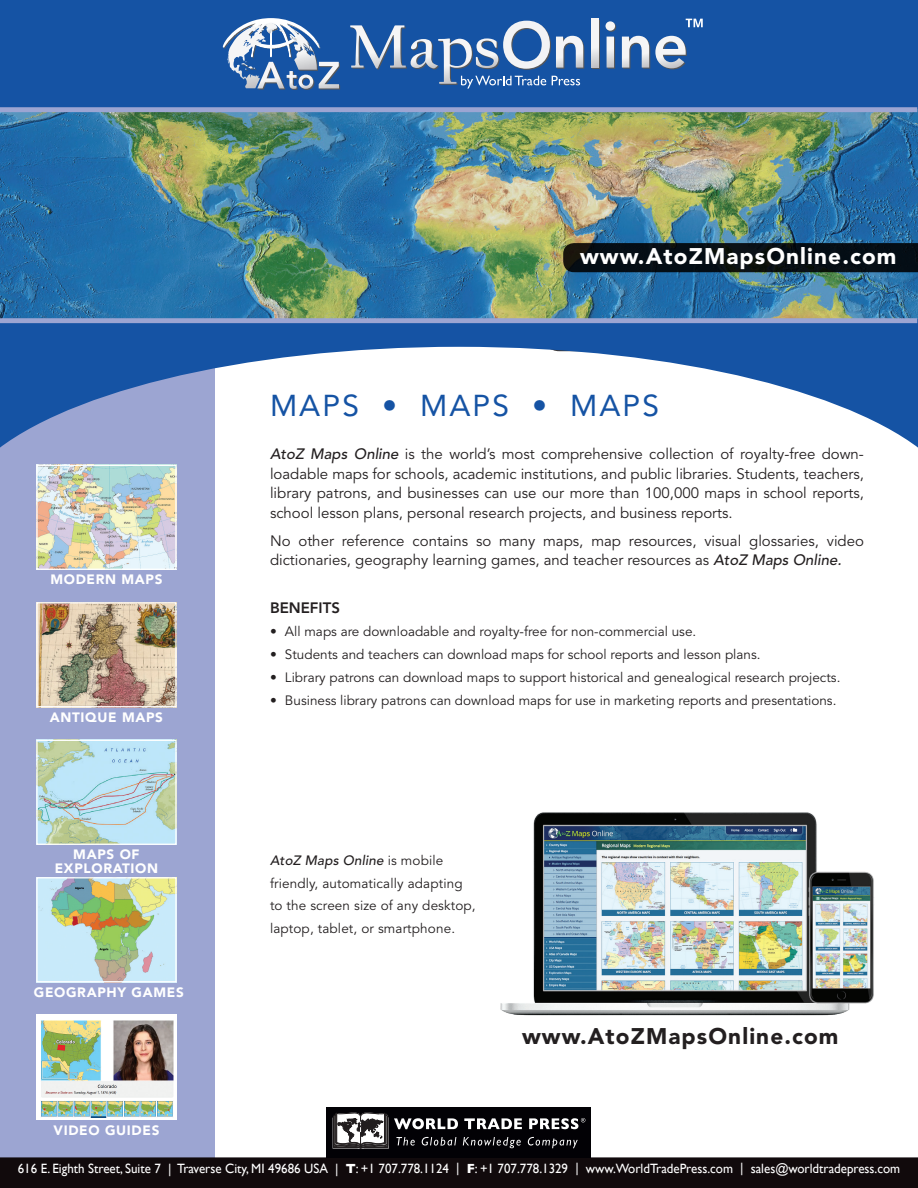
<style>
.page{position:relative;width:918px;height:1188px;background:#fff}
.page>*{position:absolute;margin:0;border:0;box-sizing:border-box;transform-origin:0 0}
.t1{font:30px "Avenir";letter-spacing:.07em;color:#1553a4}
.t2{font:900 22.5px "Avenir";letter-spacing:.05em;color:#fff}
.t3{font:900 22.5px "Avenir";letter-spacing:.05em;color:#231f20}
.t4{font:15px/19.5px "Avenir";color:#231f20;text-align:justify}
.t5{font:800 15px "Avenir";color:#231f20}
.t6{font:13.5px/22.5px "Avenir";color:#231f20}
.t7{font:13.5px "Gill Sans";color:#fff;scale:.96 1}
.t8{font:900 13.5px/13.5px "Avenir";letter-spacing:.05em;color:#fff;text-align:center}
.s1{font-weight:500;font-style:italic}
.s2{font-weight:700}
</style>
<div class="page">
<img style="left:500px;top:812px;width:350px;height:204px">
<img style="left:805px;top:870px;width:69px;height:137px">
<div style="left:0;top:99px;width:215px;height:1075px;background:#9ca5d2"></div>
<svg style="left:0;top:0;width:918px;height:448px;fill:#1553a4"></svg>
<img style="left:0;top:110px;width:918px;height:208px">
<div style="left:0;top:107px;width:917px;height:5px;background:#9ca5d2"></div>
<div style="left:0;top:318px;width:917px;height:5px;background:#9ca5d2"></div>
<svg style="left:563px;top:243px;width:355px;height:29px;background:#080f14"></svg>
<svg style="left:686px;top:19px;width:17px;height:8px"></svg>
<div style="left:592px;top:20px;width:8px;height:49px;background:#57585a"></div>
<svg style="left:591px;top:19px;width:8px;height:49px"></svg>
<svg style="left:605px;top:21px;width:11px;height:48px"></svg>
<svg style="left:622px;top:36px;width:65px;height:33px"></svg>
<svg style="left:350px;top:21px;width:234px;height:68px;background:#4c78b3"></svg>
<svg style="left:227px;top:21px;width:113px;height:69px;background:#567eb3"></svg>
<img style="left:223px;top:18px;width:97px;height:36px">
<div style="left:0;top:1157px;width:918px;height:31px;background:#110a0c"></div>
<div style="left:327px;top:1107px;width:264px;height:51px;background:#020105"></div>
<svg style="left:529px;top:1118px;width:56px;height:11px"></svg>
<svg style="left:333px;top:1112px;width:189px;height:37px"></svg>
<svg style="left:528px;top:1137px;width:50px;height:11px"></svg>
<img style="left:38px;top:879px;width:137px;height:101px">
<div style="left:36px;top:877px;width:141px;height:105px;border:1px solid #fff"></div>
<img style="left:38px;top:467px;width:137px;height:101px">
<div style="left:36px;top:465px;width:141px;height:105px;border:1px solid #fff"></div>
<img style="left:38px;top:1017px;width:137px;height:101px">
<div style="left:36px;top:1015px;width:141px;height:105px;border:1px solid #fff"></div>
<img style="left:38px;top:604px;width:137px;height:101px">
<div style="left:36px;top:602px;width:141px;height:105px;border:1px solid #fff"></div>
<img style="left:38px;top:742px;width:137px;height:101px">
<div style="left:36px;top:740px;width:141px;height:105px;border:1px solid #fff"></div>
<h2 class="t2" style="left:580px;top:243px;width:318px">www.AtoZMapsOnline.com</h2>
<p class="t8" style="left:50px;top:573px;width:114px">MODERN MAPS</p>
<p class="t8" style="left:50px;top:711px;width:115px">ANTIQUE MAPS</p>
<p class="t8" style="left:55px;top:848px;width:105px">MAPS OF<br>EXPLORATION</p>
<p class="t8" style="left:34px;top:985px;width:151px">GEOGRAPHY GAMES</p>
<p class="t8" style="left:54px;top:1123px;width:107px">VIDEO GUIDES</p>
<h1 class="t1" style="left:270px;top:388px;width:391px">MAPS • MAPS • MAPS</h1>
<p class="t4" style="left:270px;top:445px;width:595px"><span class="s1">AtoZ Maps Online</span> is the world’s most comprehensive collection of royalty-free down&shy;loadable maps for schools, academic institutions, and public libraries. Students, teachers, library patrons, and businesses can use our more than 100,000 maps in school reports, school lesson plans, personal research projects, and business reports.</p>
<p class="t4" style="left:270px;top:531px;width:596px">No other reference contains so many maps, map resources, visual glossaries, video dictionaries, geography learning games, and teacher resources as <span class="s1">AtoZ Maps Online.</span></p>
<p class="t5" style="left:270px;top:599px;width:71px">BENEFITS</p>
<p class="t6" style="left:270px;top:620px;width:428px">• All maps are downloadable and royalty-free for non-commercial use.</p>
<p class="t6" style="left:270px;top:643px;width:492px">• Students and teachers can download maps for school reports and lesson plans.</p>
<p class="t6" style="left:270px;top:667px;width:572px">• Library patrons can download maps to support historical and genealogical research projects.</p>
<p class="t6" style="left:270px;top:690px;width:568px">• Business library patrons can download maps for use in marketing reports and presentations.</p>
<p class="t6" style="left:270px;top:850px;width:207px"><span class="s1">AtoZ Maps Online</span> is mobile friendly, automatically adapting to the screen size of any desktop, laptop, tablet, or smartphone.</p>
<h2 class="t3" style="left:522px;top:1022px;width:318px">www.AtoZMapsOnline.com</h2>
<p class="t7" style="left:18px;top:1161px;width:921px">616 E. Eighth Street, Suite 7 | Traverse City, MI 49686 USA | <span class="s2">T</span>: +1 707.778.1124 | <span class="s2">F</span>: +1 707.778.1329 | www.WorldTradePress.com | sales@worldtradepress.com</p>
</div>
